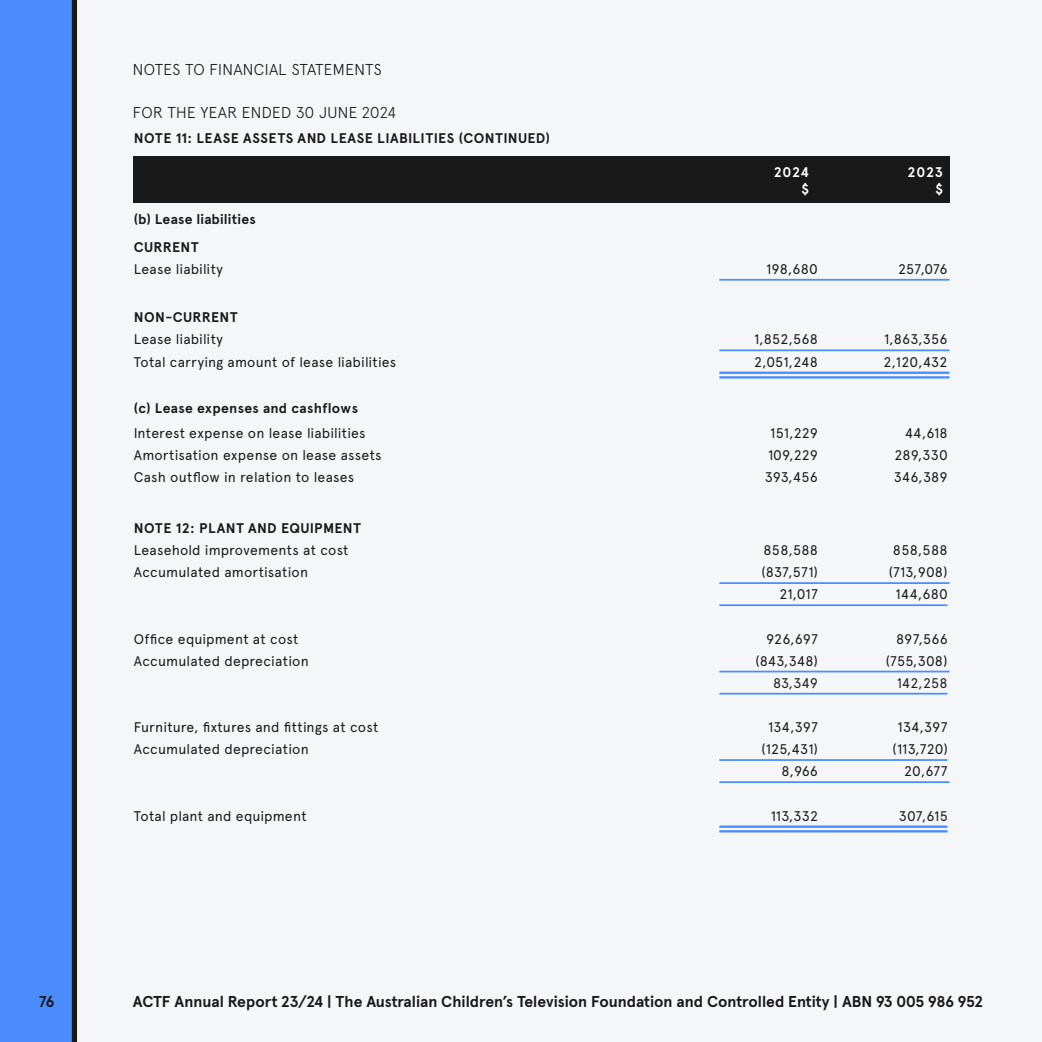
<style>
.page{position:relative;width:1042px;height:1042px;background:#f4f6f8}
.page>*{position:absolute;margin:0;border:0;box-sizing:border-box;transform-origin:0 0}
.BTS_Contents_Sub{font:700 15.75px "Apercu Pro";color:#191919}
.BTS_Contents_Sub-2{font:300 15.75px "Apercu Pro";letter-spacing:.02em;color:#191919}
.FINANCIALS_BODY{font:14px "Apercu";letter-spacing:.015em;color:#191919}
.FINANCIALS__2_Column_Single_Line{font:14px "Apercu";letter-spacing:.015em;color:#191919}
.FINANCIALS__2_Column_Double_Line{font:14px "Apercu";letter-spacing:.01em;color:#191919}
.Body_Copy{font:700 14px "Apercu";letter-spacing:.025em;color:#191919}
.FINANCIALS__2_Column_Single_Line-2{font:700 14px "Apercu";letter-spacing:.03em;color:#191919}
.Financials_Body_TAB{font:700 14px "Apercu";letter-spacing:.015em;color:#191919}
.FINANCIALS__2_Column_Single_Line-3{font:14px "Apercu";letter-spacing:.005em;color:#231f20}
.FINANCIALS_-_Note_Header{font:700 14px/17.5px "Apercu";letter-spacing:.045em;color:#fff;text-align:right}
.FINANCIALS_BODY-2{font:700 14px "Apercu";letter-spacing:.02em;color:#191919}
</style>
<div class="page">
<hr style="left:719px;top:279px;width:230px;height:2px;background:#4b8cff">
<hr style="left:719px;top:349px;width:230px;height:2px;background:#4b8cff">
<hr style="left:719px;top:371px;width:230px;height:3px;background:#4b8cff">
<hr style="left:719px;top:376px;width:230px;height:2px;background:#4b8cff">
<hr style="left:719px;top:582px;width:230px;height:2px;background:#4b8cff">
<hr style="left:719px;top:604px;width:228px;height:2px;background:#4b8cff">
<hr style="left:719px;top:671px;width:230px;height:1px;background:#4b8cff">
<hr style="left:719px;top:693px;width:228px;height:1px;background:#4b8cff">
<hr style="left:719px;top:759px;width:228px;height:2px;background:#4b8cff">
<hr style="left:719px;top:781px;width:230px;height:2px;background:#4b8cff">
<hr style="left:719px;top:825px;width:228px;height:3px;background:#4b8cff">
<hr style="left:719px;top:830px;width:228px;height:2px;background:#4b8cff">
<div style="left:134px;top:156px;width:816px;height:47px;background:#191919"></div>
<svg style="left:0;top:0;width:78px;height:1042px;background:#4783ed"></svg>
<p class="BTS_Contents_Sub" style="left:39px;top:989px;width:17px">76</p>
<p class="BTS_Contents_Sub-2" style="left:133px;top:58px;width:250px">NOTES TO FINANCIAL STATEMENTS</p>
<p class="BTS_Contents_Sub-2" style="left:133px;top:101px;width:264px">FOR THE YEAR ENDED 30 JUNE 2024</p>
<p class="Body_Copy" style="left:134px;top:130px;width:417px">NOTE 11: LEASE ASSETS AND LEASE LIABILITIES (CONTINUED)</p>
<p class="FINANCIALS_-_Note_Header" style="left:773px;top:163px;width:37px">2024 $</p>
<p class="FINANCIALS_-_Note_Header" style="left:907px;top:163px;width:37px">2023 $</p>
<p class="Financials_Body_TAB" style="left:134px;top:211px;width:124px">(b) Lease liabilities</p>
<p class="FINANCIALS_BODY-2" style="left:134px;top:238px;width:66px">CURRENT</p>
<p class="FINANCIALS__2_Column_Single_Line" style="left:134px;top:261px;width:91px">Lease liability</p>
<p class="FINANCIALS__2_Column_Single_Line" style="left:766px;top:261px;width:53px">198,680</p>
<p class="FINANCIALS__2_Column_Single_Line" style="left:898px;top:261px;width:51px">257,076</p>
<p class="FINANCIALS__2_Column_Single_Line-2" style="left:134px;top:309px;width:105px">NON-CURRENT</p>
<p class="FINANCIALS__2_Column_Single_Line" style="left:134px;top:331px;width:91px">Lease liability</p>
<p class="FINANCIALS__2_Column_Single_Line" style="left:754px;top:331px;width:65px">1,852,568</p>
<p class="FINANCIALS__2_Column_Single_Line" style="left:884px;top:331px;width:65px">1,863,356</p>
<p class="FINANCIALS__2_Column_Double_Line" style="left:134px;top:353px;width:264px">Total carrying amount of lease liabilities</p>
<p class="FINANCIALS__2_Column_Double_Line" style="left:754px;top:353px;width:65px">2,051,248</p>
<p class="FINANCIALS__2_Column_Double_Line" style="left:883px;top:353px;width:66px">2,120,432</p>
<p class="Body_Copy" style="left:134px;top:399px;width:226px">(c) Lease expenses and cashflows</p>
<p class="FINANCIALS_BODY" style="left:134px;top:424px;width:233px">Interest expense on lease liabilities</p>
<p class="FINANCIALS_BODY" style="left:770px;top:424px;width:49px">151,229</p>
<p class="FINANCIALS_BODY" style="left:904px;top:424px;width:45px">44,618</p>
<p class="FINANCIALS_BODY" style="left:134px;top:446px;width:249px">Amortisation expense on lease assets</p>
<p class="FINANCIALS_BODY" style="left:768px;top:446px;width:51px">109,229</p>
<p class="FINANCIALS_BODY" style="left:894px;top:446px;width:55px">289,330</p>
<p class="FINANCIALS_BODY" style="left:134px;top:469px;width:222px">Cash outflow in relation to leases</p>
<p class="FINANCIALS_BODY" style="left:765px;top:469px;width:55px">393,456</p>
<p class="FINANCIALS_BODY" style="left:894px;top:469px;width:55px">346,389</p>
<p class="FINANCIALS__2_Column_Single_Line-2" style="left:134px;top:520px;width:228px">NOTE 12: PLANT AND EQUIPMENT</p>
<p class="FINANCIALS_BODY" style="left:134px;top:542px;width:216px">Leasehold improvements at cost</p>
<p class="FINANCIALS_BODY" style="left:763px;top:542px;width:56px">858,588</p>
<p class="FINANCIALS_BODY" style="left:893px;top:542px;width:56px">858,588</p>
<p class="FINANCIALS__2_Column_Single_Line" style="left:134px;top:564px;width:176px">Accumulated amortisation</p>
<p class="FINANCIALS__2_Column_Single_Line" style="left:761px;top:564px;width:58px">(837,571)</p>
<p class="FINANCIALS__2_Column_Single_Line" style="left:888px;top:564px;width:60px">(713,908)</p>
<p class="FINANCIALS__2_Column_Single_Line" style="left:779px;top:586px;width:40px">21,017</p>
<p class="FINANCIALS__2_Column_Single_Line" style="left:895px;top:586px;width:54px">144,680</p>
<p class="FINANCIALS_BODY" style="left:134px;top:630px;width:166px">Office equipment at cost</p>
<p class="FINANCIALS_BODY" style="left:766px;top:630px;width:53px">926,697</p>
<p class="FINANCIALS_BODY" style="left:896px;top:630px;width:53px">897,566</p>
<p class="FINANCIALS__2_Column_Single_Line" style="left:134px;top:652px;width:176px">Accumulated depreciation</p>
<p class="FINANCIALS__2_Column_Single_Line" style="left:755px;top:652px;width:64px">(843,348)</p>
<p class="FINANCIALS__2_Column_Single_Line" style="left:886px;top:652px;width:63px">(755,308)</p>
<p class="FINANCIALS__2_Column_Single_Line-3" style="left:773px;top:674px;width:46px">83,349</p>
<p class="FINANCIALS__2_Column_Single_Line-3" style="left:897px;top:674px;width:53px">142,258</p>
<p class="FINANCIALS_BODY" style="left:134px;top:719px;width:246px">Furniture, fixtures and fittings at cost</p>
<p class="FINANCIALS_BODY" style="left:768px;top:719px;width:51px">134,397</p>
<p class="FINANCIALS_BODY" style="left:897px;top:719px;width:51px">134,397</p>
<p class="FINANCIALS__2_Column_Single_Line" style="left:134px;top:741px;width:176px">Accumulated depreciation</p>
<p class="FINANCIALS__2_Column_Single_Line" style="left:761px;top:741px;width:58px">(125,431)</p>
<p class="FINANCIALS__2_Column_Single_Line" style="left:892px;top:741px;width:57px">(113,720)</p>
<p class="FINANCIALS__2_Column_Single_Line" style="left:781px;top:763px;width:38px">8,966</p>
<p class="FINANCIALS__2_Column_Single_Line" style="left:904px;top:763px;width:45px">20,677</p>
<p class="FINANCIALS__2_Column_Double_Line" style="left:134px;top:807px;width:174px">Total plant and equipment</p>
<p class="FINANCIALS__2_Column_Double_Line" style="left:771px;top:807px;width:49px">113,332</p>
<p class="FINANCIALS__2_Column_Double_Line" style="left:899px;top:807px;width:50px">307,615</p>
<p class="BTS_Contents_Sub" style="left:133px;top:989px;width:851px">ACTF Annual Report 23/24 | The Australian Children’s Television Foundation and Controlled Entity | ABN 93 005 986 952</p>
</div>
